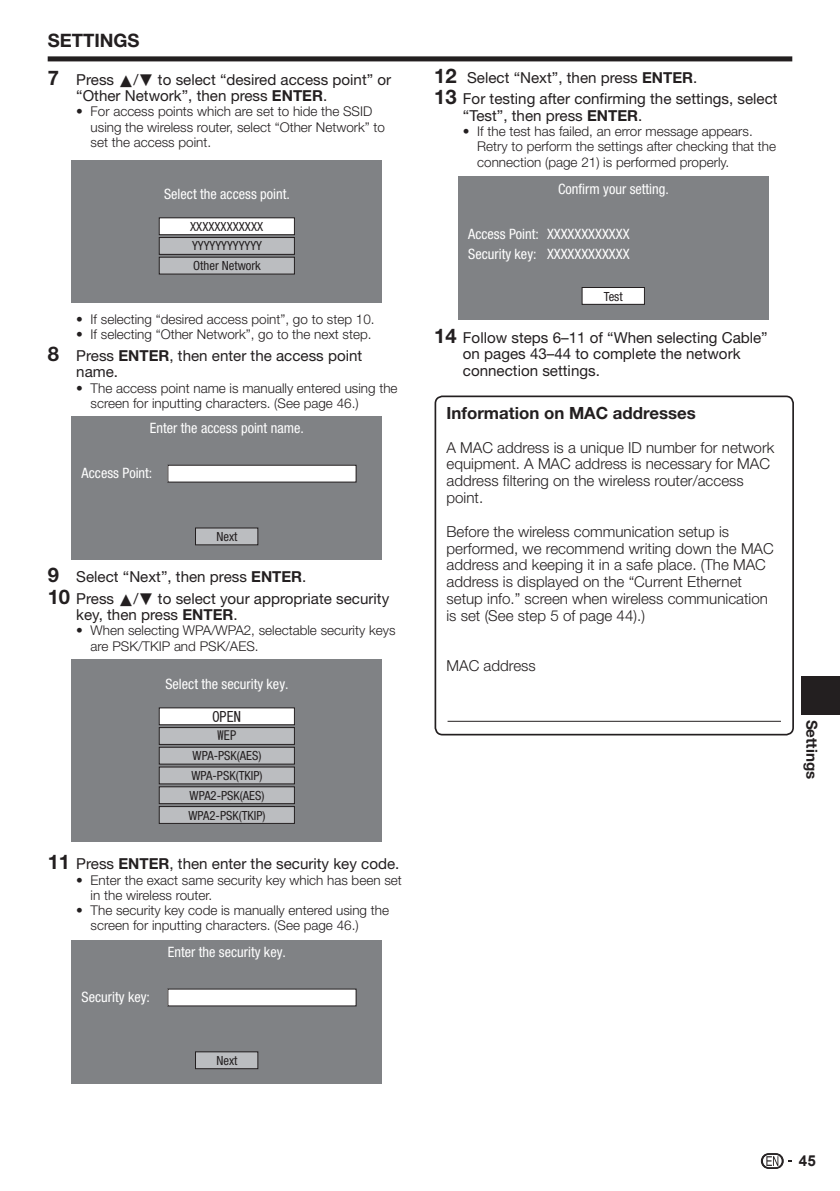
<style>
.page{position:relative;width:840px;height:1191px;background:#fff}
.page>*{position:absolute;margin:0;border:0;box-sizing:border-box;transform-origin:0 0}
.t1{font:700 20.2px/21.6px "Helvetica Neue LT";color:#231f20}
.t2{font:700 18.6px "Helvetica Neue LT";color:#231f20}
.t3{font:700 16.8px "Helvetica Neue LT";color:#231f20}
.t4{font:15.2px/16.8px "Helvetica Neue LT";color:#231f20}
.t5{font:300 15.2px/16.8px "Helvetica Neue LT";color:#231f20}
.t6{font:700 15.2px "Helvetica Neue LT";color:#231f20}
.t7{font:700 15.2px "Arial";color:#231f20}
.t8{font:condensed 14.2px/20.2px "Helvetica Neue LT";color:#fff}
.t9{font:14.2px "MS Gothic";color:#231f20}
.t10{font:300 13.4px/15.2px "Helvetica Neue LT";color:#231f20}
.t11{font:condensed 12.6px/19.8px "Helvetica Neue LT";color:#231f20;text-align:justify}
.t12{font:12.6px "MS Gothic";color:#231f20}
.s1{font-family:"GK Proj A"}
.s2{font-weight:700}
</style>
<div class="page">
<div style="left:48px;top:56px;width:743px;height:5px;background:#231f20"></div>
<div style="left:71px;top:160px;width:310px;height:143px;background:#808285"></div>
<div style="left:159px;top:218px;width:135px;height:17px;background:#fff"></div>
<div style="left:159px;top:218px;width:135px;height:17px;border:1px solid #231f20"></div>
<div style="left:159px;top:237px;width:135px;height:17px;background:#bbbdc0"></div>
<div style="left:159px;top:237px;width:135px;height:17px;border:1px solid #231f20"></div>
<div style="left:159px;top:257px;width:135px;height:17px;background:#bbbdc0"></div>
<div style="left:159px;top:257px;width:135px;height:17px;border:1px solid #231f20"></div>
<div style="left:71px;top:416px;width:310px;height:143px;background:#808285"></div>
<div style="left:195px;top:528px;width:63px;height:17px;background:#bbbdc0"></div>
<div style="left:195px;top:528px;width:63px;height:17px;border:1px solid #231f20"></div>
<div style="left:168px;top:465px;width:188px;height:17px;background:#fff"></div>
<div style="left:167px;top:465px;width:189px;height:17px;border:1px solid #231f20"></div>
<div style="left:71px;top:659px;width:310px;height:182px;background:#808285"></div>
<div style="left:159px;top:708px;width:135px;height:16px;background:#fff"></div>
<div style="left:159px;top:707px;width:135px;height:18px;border:1px solid #231f20"></div>
<div style="left:159px;top:727px;width:135px;height:17px;background:#bbbdc0"></div>
<div style="left:159px;top:727px;width:135px;height:17px;border:1px solid #231f20"></div>
<div style="left:159px;top:747px;width:135px;height:17px;background:#bbbdc0"></div>
<div style="left:159px;top:747px;width:135px;height:17px;border:1px solid #231f20"></div>
<div style="left:159px;top:767px;width:135px;height:17px;background:#bbbdc0"></div>
<div style="left:159px;top:787px;width:135px;height:16px;background:#bbbdc0"></div>
<div style="left:159px;top:786px;width:135px;height:18px;border:1px solid #231f20"></div>
<div style="left:159px;top:806px;width:135px;height:17px;background:#bbbdc0"></div>
<div style="left:159px;top:806px;width:135px;height:17px;border:1px solid #231f20"></div>
<div style="left:71px;top:940px;width:310px;height:143px;background:#808285"></div>
<div style="left:195px;top:1051px;width:63px;height:17px;background:#bbbdc0"></div>
<div style="left:195px;top:1051px;width:63px;height:18px;border:1px solid #231f20"></div>
<div style="left:168px;top:989px;width:188px;height:17px;background:#fff"></div>
<div style="left:458px;top:176px;width:310px;height:143px;background:#808285"></div>
<div style="left:581px;top:287px;width:63px;height:17px;background:#fff"></div>
<div style="left:581px;top:287px;width:63px;height:17px;border:1px solid #231f20"></div>
<div style="left:434px;top:395px;width:359px;height:340px;border:2px solid #231f20;border-radius:7px"></div>
<hr style="left:447px;top:721px;width:333px;height:1px;background:#231f20">
<div style="left:760px;top:1153px;width:22px;height:15px;border:1px solid #231f20;border-radius:7px"></div>
<svg style="left:761px;top:1153px;width:30px;height:15px"></svg>
<div style="left:801px;top:676px;width:38px;height:38px;background:#231f20"></div>
<h2 class="t2" style="left:48px;top:34px;width:93px">SETTINGS</h2>
<h1 class="t1" style="left:48px;top:69px;width:13px">7</h1>
<h1 class="t1" style="left:48px;top:344px;width:13px">8</h1>
<p class="t4" style="left:76px;top:72px;width:316px">Press <span class="s1">a</span>/<span class="s1">b</span> to select “desired access point” or “Other Network”, then press <span class="s2">ENTER</span>.</p>
<p class="t10" style="left:91px;top:105px;width:296px">For access points which are set to hide the SSID using the wireless router, select “Other Network” to set the access point.</p>
<p class="t8" style="left:164px;top:185px;width:127px">Select the access point.</p>
<p class="t11" style="left:190px;top:218px;width:74px">XXXXXXXXXXXX YYYYYYYYYYYY Other Network</p>
<p class="t10" style="left:76px;top:105px;width:8px">•</p>
<p class="t10" style="left:91px;top:312px;width:285px">If selecting “desired access point”, go to step 10.<br>If selecting “Other Network”, go to the next step.</p>
<p class="t4" style="left:76px;top:348px;width:287px">Press <span class="s2">ENTER</span>, then enter the access point name.</p>
<p class="t10" style="left:91px;top:381px;width:308px">The access point name is manually entered using the screen for inputting characters. (See page 46.)</p>
<p class="t8" style="left:150px;top:419px;width:155px">Enter the access point name.</p>
<p class="t8" style="left:82px;top:464px;width:72px">Access Point:</p>
<p class="t10" style="left:76px;top:312px;width:8px">• •</p>
<p class="t10" style="left:76px;top:381px;width:8px">•</p>
<p class="t11" style="left:216px;top:528px;width:23px">Next</p>
<p class="t4" style="left:76px;top:567px;width:314px;line-height:21.6px">Select “Next”, then press <span class="s2">ENTER</span>.<br>Press <span class="s1">a</span>/<span class="s1">b</span> to select your appropriate security</p>
<p class="t4" style="left:76px;top:608px;width:163px">key, then press <span class="s2">ENTER</span>.</p>
<p class="t10" style="left:91px;top:624px;width:306px">When selecting WPA/WPA2, selectable security keys are PSK/TKIP and PSK/AES.</p>
<p class="t8" style="left:165px;top:675px;width:124px">Select the security key.</p>
<p class="t9" style="left:212px;top:709px;width:30px">OPEN</p>
<p class="t12" style="left:217px;top:729px;width:20px">WEP</p>
<p class="t11" style="left:188px;top:747px;width:79px;text-align:center">WPA-PSK(AES)<br>WPA-PSK(TKIP)<br>WPA2-PSK(AES)<br>WPA2-PSK(TKIP)</p>
<p class="t4" style="left:76px;top:857px;width:324px">Press <span class="s2">ENTER</span>, then enter the security key code.</p>
<p class="t10" style="left:91px;top:873px;width:312px">Enter the exact same security key which has been set in the wireless router.<br>The security key code is manually entered using the screen for inputting characters. (See page 46.)</p>
<p class="t8" style="left:168px;top:943px;width:119px">Enter the security key.</p>
<p class="t8" style="left:82px;top:988px;width:70px">Security key:</p>
<h1 class="t1" style="left:48px;top:566px;width:24px">9<br>10</h1>
<p class="t10" style="left:76px;top:624px;width:8px">•</p>
<h1 class="t1" style="left:48px;top:853px;width:24px">11</h1>
<p class="t10" style="left:76px;top:873px;width:8px">•</p>
<p class="t10" style="left:76px;top:903px;width:8px">•</p>
<p class="t11" style="left:216px;top:1052px;width:23px">Next</p>
<h1 class="t1" style="left:434px;top:67px;width:24px">12<br>13</h1>
<p class="t4" style="left:462px;top:68px;width:316px;line-height:21.6px">Select “Next”, then press <span class="s2">ENTER</span>.<br>For testing after confirming the settings, select</p>
<p class="t4" style="left:462px;top:109px;width:181px">“Test”, then press <span class="s2">ENTER</span>.</p>
<p class="t10" style="left:477px;top:125px;width:300px">If the test has failed, an error message appears.<br>Retry to perform the settings after checking that the connection (page 21) is performed properly.</p>
<p class="t8" style="left:558px;top:180px;width:112px">Confirm your setting.</p>
<p class="t8" style="left:468px;top:225px;width:72px">Access Point:<br>Security key:</p>
<p class="t8" style="left:546px;top:225px;width:84px">XXXXXXXXXXXX<br>XXXXXXXXXXXX</p>
<p class="t11" style="left:603px;top:287px;width:20px">Test</p>
<p class="t4" style="left:462px;top:330px;width:306px">Follow steps 6–11 of “When selecting Cable” on pages 43–44 to complete the network connection settings.</p>
<p class="t10" style="left:462px;top:125px;width:8px">•</p>
<h1 class="t1" style="left:434px;top:326px;width:24px">14</h1>
<p class="t3" style="left:446px;top:407px;width:251px">Information on MAC addresses</p>
<p class="t5" style="left:446px;top:440px;width:329px">A MAC address is a unique ID number for network equipment. A MAC address is necessary for MAC address filtering on the wireless router/access point.</p>
<p class="t5" style="left:446px;top:524px;width:328px">Before the wireless communication setup is performed, we recommend writing down the MAC address and keeping it in a safe place. (The MAC address is displayed on the “Current Ethernet setup info.” screen when wireless communication is set (See step 5 of page 44).)</p>
<p class="t5" style="left:446px;top:659px;width:91px">MAC address</p>
<p class="t6" style="left:817px;top:719px;width:61px;rotate:90deg">Settings</p>
<p class="t7" style="left:798px;top:1152px;width:18px">45</p>
</div>
